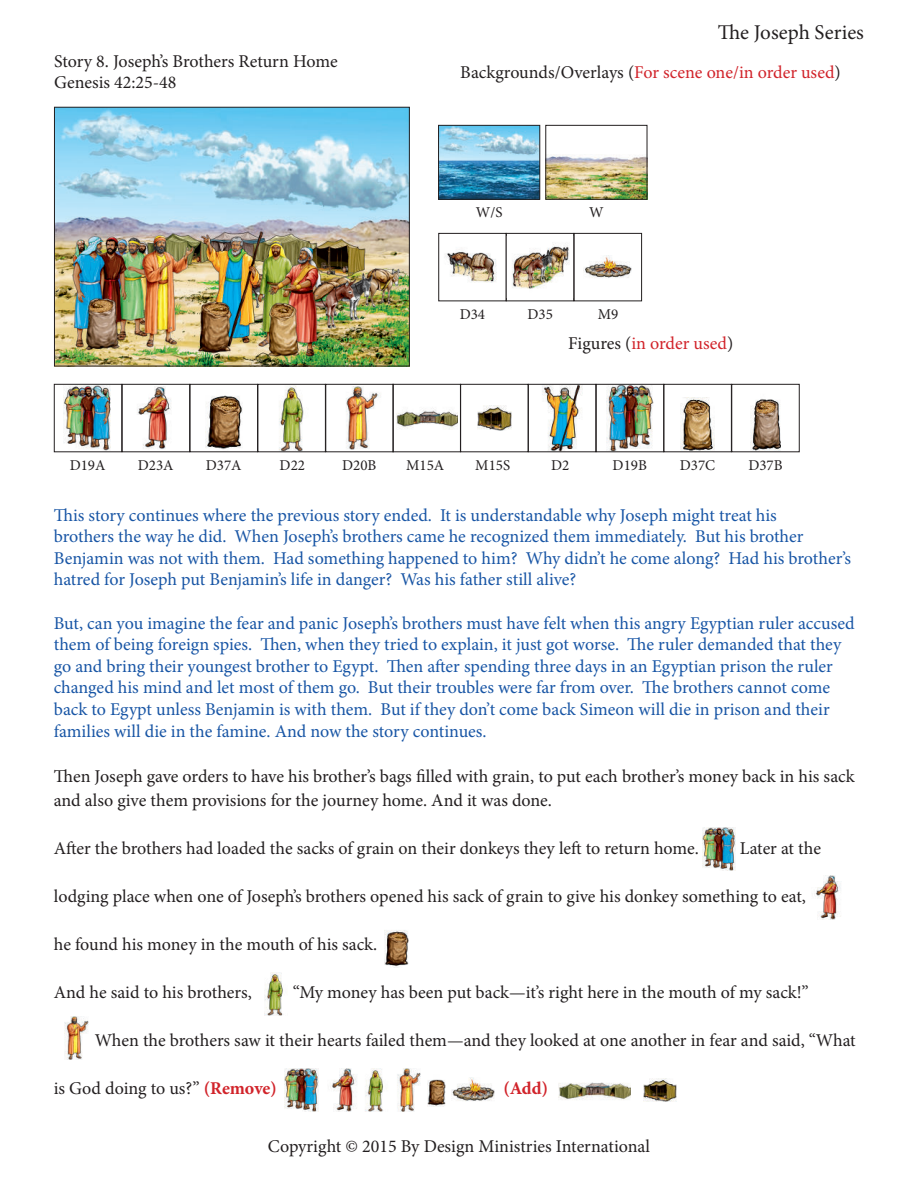
<style>
.page{position:relative;width:918px;height:1188px;background:#fff}
.page>*{position:absolute;margin:0;border:0;box-sizing:border-box;transform-origin:0 0}
.t1{font:21px "Minion Pro";color:#231f20}
.t2{font:18px/21.6px "Minion Pro";color:#1855a5}
.t3{font:18px/24px "Minion Pro";letter-spacing:-.005em;color:#231f20}
.t4{font:18px "Minion Pro";color:#d1232a}
.t5{font:700 18px "Minion Pro";color:#d1232a}
.t6{font:15px "Minion Pro";color:#231f20}
.s1{color:#231f20}
.s2{font-weight:700;color:#d1232a}
</style>
<div class="page">
<img style="left:56px;top:109px;width:352px;height:255px">
<div style="left:54px;top:107px;width:356px;height:259px;border:1px solid #231f20"></div>
<img style="left:440px;top:127px;width:98px;height:71px">
<div style="left:438px;top:125px;width:102px;height:75px;border:1px solid #231f20"></div>
<img style="left:548px;top:154px;width:97px;height:44px">
<div style="left:546px;top:125px;width:101px;height:75px;border:1px solid #231f20"></div>
<img style="left:396px;top:410px;width:61px;height:20px">
<div style="left:393px;top:384px;width:68px;height:68px;border:1px solid #231f20"></div>
<img style="left:478px;top:406px;width:33px;height:24px">
<div style="left:460px;top:384px;width:68px;height:68px;border:1px solid #231f20"></div>
<img style="left:584px;top:255px;width:48px;height:23px">
<div style="left:574px;top:233px;width:68px;height:68px;border:1px solid #231f20"></div>
<img style="left:445px;top:249px;width:52px;height:34px">
<img style="left:512px;top:243px;width:58px;height:46px">
<div style="left:506px;top:233px;width:68px;height:68px;border:1px solid #231f20"></div>
<img style="left:64px;top:386px;width:47px;height:64px">
<div style="left:54px;top:384px;width:68px;height:68px;border:1px solid #231f20"></div>
<img style="left:205px;top:395px;width:38px;height:54px">
<div style="left:190px;top:384px;width:68px;height:68px;border:1px solid #231f20"></div>
<img style="left:279px;top:386px;width:25px;height:64px">
<div style="left:258px;top:384px;width:68px;height:68px;border:1px solid #231f20"></div>
<img style="left:346px;top:386px;width:34px;height:64px">
<img style="left:542px;top:386px;width:41px;height:64px">
<div style="left:528px;top:384px;width:68px;height:68px;border:1px solid #231f20"></div>
<img style="left:606px;top:386px;width:48px;height:64px">
<div style="left:596px;top:384px;width:68px;height:68px;border:1px solid #231f20"></div>
<img style="left:751px;top:399px;width:29px;height:51px">
<img style="left:681px;top:397px;width:34px;height:53px">
<div style="left:664px;top:384px;width:68px;height:68px;border:1px solid #231f20"></div>
<img style="left:137px;top:386px;width:34px;height:63px">
<div style="left:122px;top:384px;width:68px;height:68px;border:1px solid #231f20"></div>
<img style="left:703px;top:827px;width:33px;height:44px">
<img style="left:814px;top:876px;width:27px;height:43px">
<img style="left:385px;top:930px;width:24px;height:38px">
<img style="left:264px;top:972px;width:19px;height:43px">
<img style="left:64px;top:1016px;width:25px;height:43px">
<img style="left:285px;top:1068px;width:33px;height:43px">
<img style="left:330px;top:1068px;width:27px;height:43px">
<img style="left:365px;top:1068px;width:56px;height:43px">
<img style="left:428px;top:1079px;width:18px;height:28px">
<img style="left:451px;top:1078px;width:44px;height:23px">
<img style="left:558px;top:1082px;width:73px;height:18px">
<img style="left:644px;top:1078px;width:32px;height:23px">
<p class="t3" style="left:54px;top:52px;width:285px;line-height:21.6px">Story 8. Joseph’s Brothers Return Home<br>Genesis 42:25-48</p>
<p class="t1" style="left:718px;top:24px;width:148px">The Joseph Series</p>
<p class="t4" style="left:460px;top:65px;width:382px"><span class="s1">Backgrounds/Overlays (</span>For scene one/in order used<span class="s1">)</span></p>
<p class="t6" style="left:476px;top:207px;width:28px">W/S</p>
<p class="t6" style="left:589px;top:207px;width:16px">W</p>
<p class="t6" style="left:460px;top:308px;width:27px">D34</p>
<p class="t6" style="left:527px;top:308px;width:27px">D35</p>
<p class="t6" style="left:598px;top:308px;width:22px">M9</p>
<p class="t4" style="left:568px;top:336px;width:167px"><span class="s1">Figures (</span>in order used<span class="s1">)</span></p>
<p class="t6" style="left:70px;top:459px;width:37px">D19A</p>
<p class="t6" style="left:138px;top:459px;width:37px">D23A</p>
<p class="t6" style="left:206px;top:459px;width:37px">D37A</p>
<p class="t6" style="left:280px;top:459px;width:27px">D22</p>
<p class="t6" style="left:342px;top:459px;width:36px">D20B</p>
<p class="t6" style="left:551px;top:459px;width:20px">D2</p>
<p class="t6" style="left:613px;top:459px;width:36px">D19B</p>
<p class="t6" style="left:680px;top:459px;width:37px">D37C</p>
<p class="t6" style="left:748px;top:459px;width:36px">D37B</p>
<p class="t6" style="left:406px;top:459px;width:40px">M15A</p>
<p class="t6" style="left:475px;top:459px;width:36px">M15S</p>
<p class="t2" style="left:54px;top:506px;width:799px">This story continues where the previous story ended. It is understandable why Joseph might treat his<br>brothers the way he did. When Joseph’s brothers came he recognized them immediately. But his brother Benjamin was not with them. Had something happened to him? Why didn’t he come along? Had his brother’s hatred for Joseph put Benjamin’s life in danger? Was his father still alive?</p>
<p class="t2" style="left:54px;top:614px;width:802px">But, can you imagine the fear and panic Joseph’s brothers must have felt when this angry Egyptian ruler accused them of being foreign spies. Then, when they tried to explain, it just got worse. The ruler demanded that they go and bring their youngest brother to Egypt. Then after spending three days in an Egyptian prison the ruler changed his mind and let most of them go. But their troubles were far from over. The brothers cannot come back to Egypt unless Benjamin is with them. But if they don’t come back Simeon will die in prison and their families will die in the famine. And now the story continues.</p>
<p class="t3" style="left:54px;top:766px;width:802px">Then Joseph gave orders to have his brother’s bags filled with grain, to put each brother’s money back in his sack and also give them provisions for the journey home. And it was done.</p>
<p class="t3" style="left:54px;top:838px;width:647px">After the brothers had loaded the sacks of grain on their donkeys they left to return home.</p>
<p class="t3" style="left:740px;top:838px;width:83px">Later at the</p>
<p class="t3" style="left:54px;top:886px;width:754px">lodging place when one of Joseph’s brothers opened his sack of grain to give his donkey something to eat,</p>
<p class="t3" style="left:54px;top:934px;width:325px">he found his money in the mouth of his sack.</p>
<p class="t3" style="left:54px;top:982px;width:200px">And he said to his brothers,</p>
<p class="t3" style="left:293px;top:982px;width:518px">“My money has been put back—it’s right here in the mouth of my sack!”</p>
<p class="t3" style="left:95px;top:1030px;width:763px">When the brothers saw it their hearts failed them—and they looked at one another in fear and said, “What</p>
<p class="t3" style="left:54px;top:1078px;width:225px">is God doing to us?” <span class="s2">(Remove)</span></p>
<p class="t5" style="left:503px;top:1081px;width:46px">(Add)</p>
<p class="t3" style="left:268px;top:1136px;width:384px">Copyright © 2015 By Design Ministries International</p>
</div>
